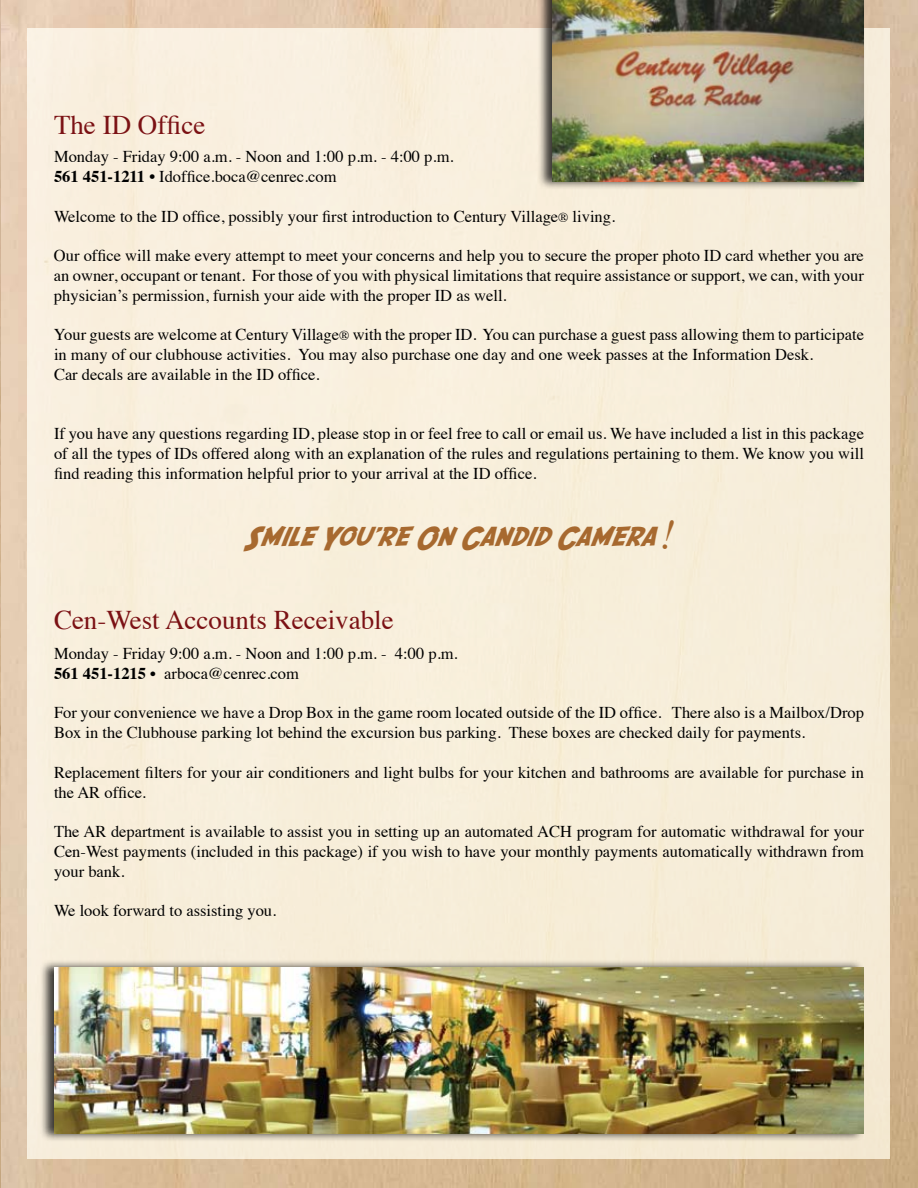
<style>
.page{position:relative;width:918px;height:1188px;background:#fff}
.page>*{position:absolute;margin:0;border:0;box-sizing:border-box;transform-origin:0 0}
.t1{font:27px "Times";color:#7b1114}
.t2{font:27px "SF Fedora";color:#a7692f}
.t3{font:16.5px/19.8px "Times";color:#000}
.s1{font-weight:700}
.s2{font-size:13.5px}
.s3{font-family:"Times";font-style:italic;font-size:42px}
</style>
<div class="page">
<img style="left:0;top:0;width:918px;height:1188px">
<div style="left:28px;top:28px;width:862px;height:1131px;background:#f7eedb"></div>
<div style="left:537px;top:0;width:328px;height:190px;background:#000;opacity:.75"></div>
<img style="left:552px;top:0;width:312px;height:182px">
<div style="left:39px;top:959px;width:826px;height:183px;background:#000;opacity:.75"></div>
<img style="left:54px;top:967px;width:810px;height:167px">
<h1 class="t1" style="left:54px;top:100px;width:153px">The ID Office</h1>
<p class="t3" style="left:54px;top:145px;width:401px">Monday - Friday 9:00 a.m. - Noon and 1:00 p.m. - 4:00 p.m.<br><span class="s1">561 451-1211</span> • Idoffice.boca@cenrec.com</p>
<p class="t3" style="left:54px;top:205px;width:563px">Welcome to the ID office, possibly your first introduction to Century Village<span class="s2">®</span> living.</p>
<p class="t3" style="left:54px;top:244px;width:811px;text-align:justify">Our office will make every attempt to meet your concerns and help you to secure the proper photo ID card whether you are an owner, occupant or tenant. For those of you with physical limitations that require assistance or support, we can, with your physician’s permission, furnish your aide with the proper ID as well.</p>
<p class="t3" style="left:54px;top:323px;width:812px">Your guests are welcome at Century Village<span class="s2">®</span> with the proper ID. You can purchase a guest pass allowing them to participate in many of our clubhouse activities. You may also purchase one day and one week passes at the Information Desk.<br>Car decals are available in the ID office.</p>
<p class="t3" style="left:54px;top:422px;width:812px;text-align:justify">If you have any questions regarding ID, please stop in or feel free to call or email us. We have included a list in this package of all the types of IDs offered along with an explanation of the rules and regulations pertaining to them. We know you will find reading this information helpful prior to your arrival at the ID office.</p>
<h1 class="t2" style="left:243px;top:519px;width:434px">Smile You’re On Candid Camera <span class="s3">!</span></h1>
<h1 class="t1" style="left:54px;top:595px;width:341px">Cen-West Accounts Receivable</h1>
<p class="t3" style="left:54px;top:642px;width:405px">Monday - Friday 9:00 a.m. - Noon and 1:00 p.m. - 4:00 p.m.<br><span class="s1">561 451-1215 •</span> arboca@cenrec.com</p>
<p class="t3" style="left:54px;top:702px;width:812px">For your convenience we have a Drop Box in the game room located outside of the ID office. There also is a Mailbox/Drop<br>Box in the Clubhouse parking lot behind the excursion bus parking. These boxes are checked daily for payments.</p>
<p class="t3" style="left:54px;top:761px;width:812px">Replacement filters for your air conditioners and light bulbs for your kitchen and bathrooms are available for purchase in the AR office.</p>
<p class="t3" style="left:54px;top:820px;width:812px;text-align:justify">The AR department is available to assist you in setting up an automated ACH program for automatic withdrawal for your Cen-West payments (included in this package) if you wish to have your monthly payments automatically withdrawn from your bank.</p>
<p class="t3" style="left:54px;top:900px;width:224px">We look forward to assisting you.</p>
</div>
